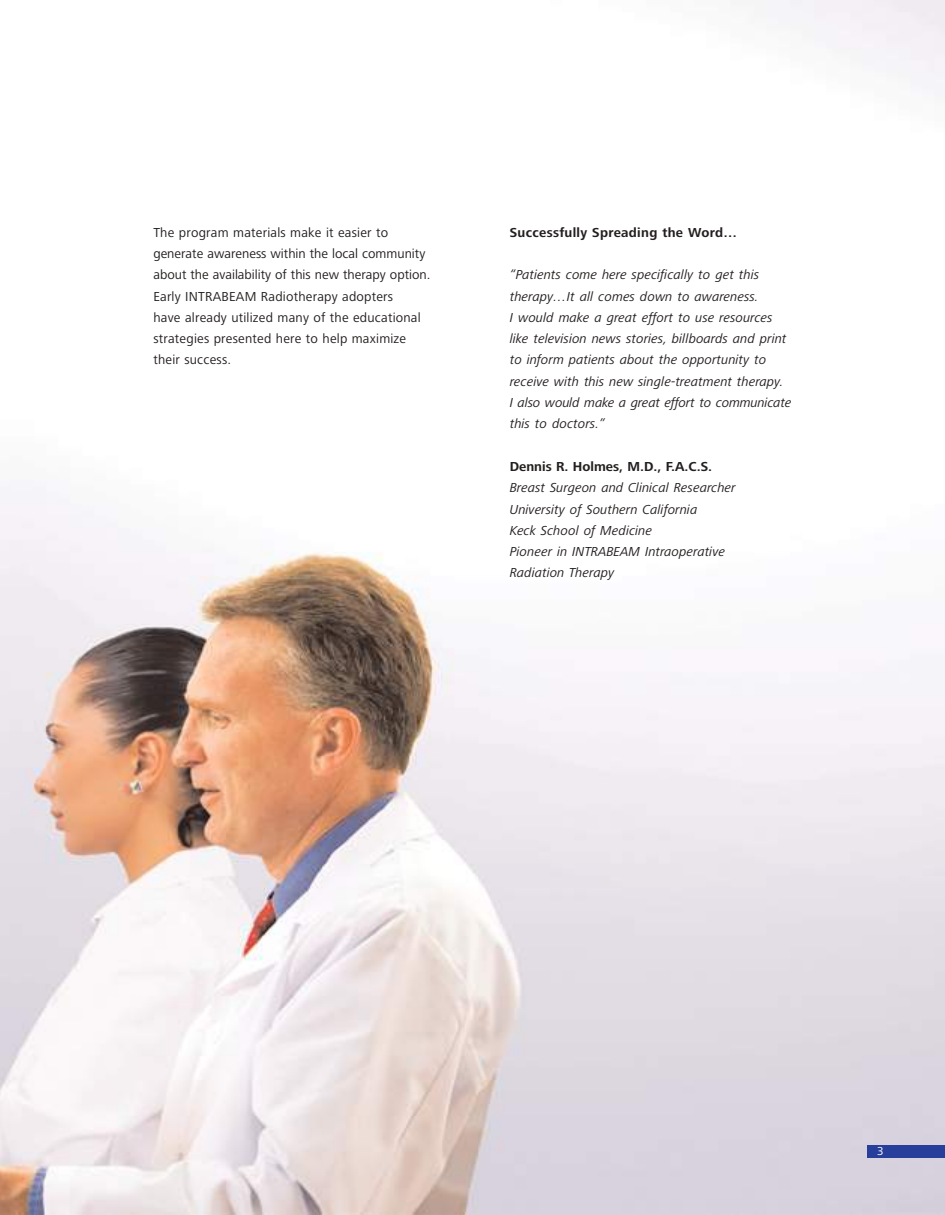
<style>
.page{position:relative;width:945px;height:1215px;background:#fff}
.page>*{position:absolute;margin:0;border:0;box-sizing:border-box;transform-origin:0 0}
.t1{font:italic 13.5px/21.3px "Lino Frutiger Next";color:#241f1f}
.t2{font:13.5px/21.3px "Lino Frutiger Next";letter-spacing:.015em;color:#241f1f}
.t3{font:700 13.5px "Lino Frutiger Next";letter-spacing:.025em;color:#241f1f}
.t4{font:700 13.5px "Lino Frutiger Next";color:#241f1f}
.t5{font:12px "Lino Frutiger Next";color:#fff}
</style>
<div class="page">
<img style="left:0;top:0;width:945px;height:1215px">
<div style="left:868px;top:1145px;width:77px;height:13px;background:#273e9a"></div>
<p class="t2" style="left:153px;top:222px;width:279px">The program materials make it easier to generate awareness within the local community about the availability of this new therapy option.<br>Early INTRABEAM Radiotherapy adopters<br>have already utilized many of the educational strategies presented here to help maximize their success.</p>
<p class="t3" style="left:510px;top:225px;width:229px">Successfully Spreading the Word…</p>
<p class="t1" style="left:510px;top:264px;width:283px">“Patients come here specifically to get this therapy…It all comes down to awareness.<br>I would make a great effort to use resources like television news stories, billboards and print to inform patients about the opportunity to receive with this new single-treatment therapy.<br>I also would make a great effort to communicate this to doctors.”</p>
<p class="t4" style="left:510px;top:459px;width:204px">Dennis R. Holmes, M.D., F.A.C.S.</p>
<p class="t1" style="left:510px;top:477px;width:227px">Breast Surgeon and Clinical Researcher<br>University of Southern California<br>Keck School of Medicine<br>Pioneer in INTRABEAM Intraoperative<br>Radiation Therapy</p>
<p class="t5" style="left:877px;top:1144px;width:8px">3</p>
</div>
